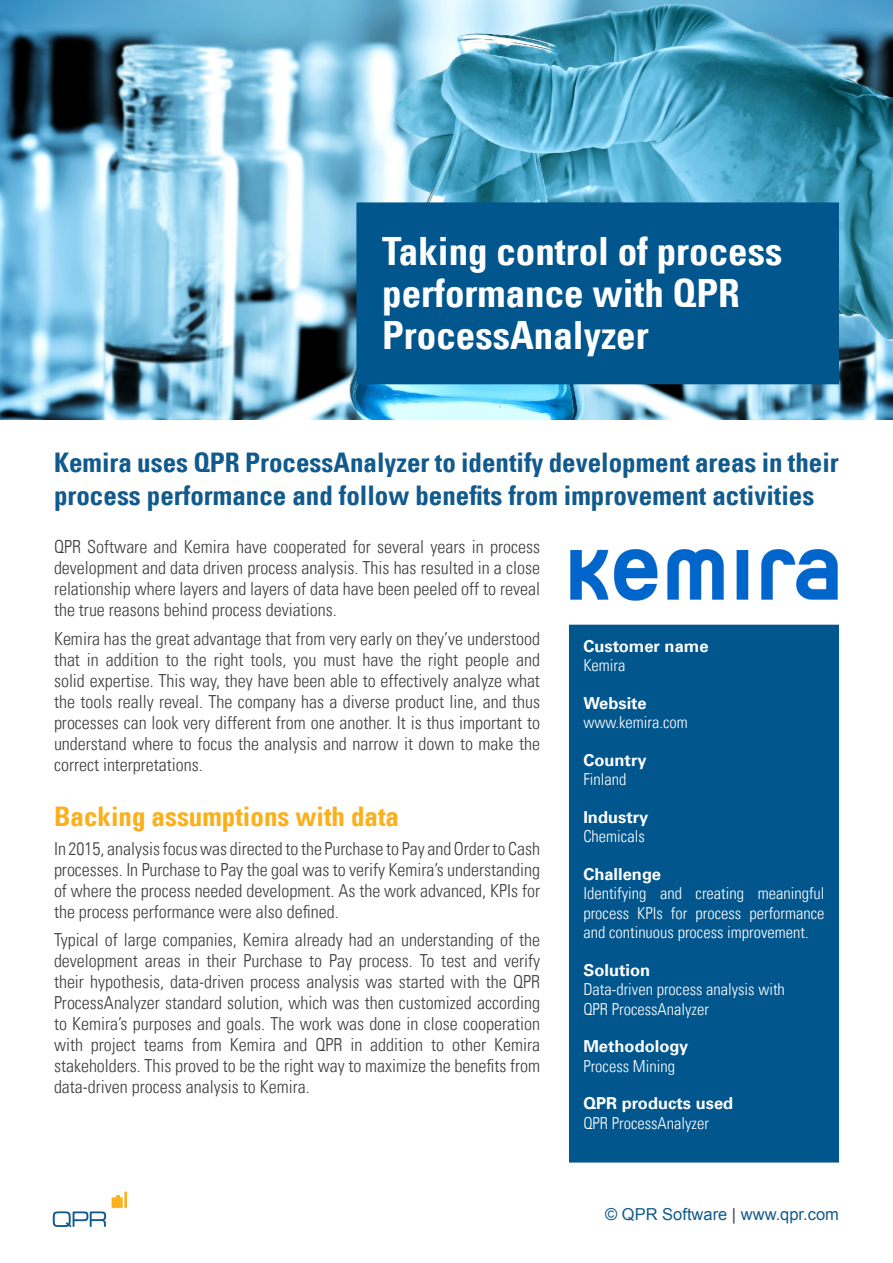
<style>
.page{position:relative;width:893px;height:1263px;background:#fff}
.page>*{position:absolute;margin:0;border:0;box-sizing:border-box;transform-origin:0 0}
.Header_in_blue_box{font:700 condensed 39px/42px "Univers";color:#fff}
.Ingress{font:700 condensed 27px/33px "Univers";color:#115a8d}
.Yellow_header{font:700 condensed 27px "Univers";color:#fbaf1b}
.Change_paragraph{font:300 condensed 18px/21px "Univers";color:#3e3e3f;text-align:justify}
.Quick_facts_text{font:300 condensed 16.5px/19.5px "Univers";color:#fff;text-align:justify}
.Quick_facts_header{font:700 16.5px "Univers";color:#fff}
.t1{font:16.5px "Arial";color:#115a8d}
.s1{color:#3e3e3f}
</style>
<div class="page">
<svg style="left:53px;top:1211px;width:53px;height:16px"></svg>
<svg style="left:112px;top:1195px;width:11px;height:13px"></svg>
<hr style="left:124px;top:1191px;width:3px;height:17px;background:#fbaf1b">
<img style="left:0;top:0;width:893px;height:419px">
<div style="left:356px;top:202px;width:483px;height:182px;background:#01568d;border:2px solid #01568d"></div>
<img style="left:570px;top:549px;width:267px;height:51px">
<div style="left:569px;top:625px;width:270px;height:537px;background:#01568d"></div>
<p class="Header_in_blue_box" style="left:382px;top:230px;width:402px">Taking control of process performance with QPR<br>ProcessAnalyzer</p>
<p class="Ingress" style="left:54px;top:445px;width:786px">Kemira uses QPR ProcessAnalyzer to identify development areas in their process performance and follow benefits from improvement activities</p>
<p class="Change_paragraph" style="left:54px;top:536px;width:488px">QPR Software and Kemira have cooperated for several years in process development and data driven process analysis. This has resulted in a close relationship where layers and layers of data have been peeled off to reveal the true reasons behind process deviations.</p>
<p class="Change_paragraph" style="left:54px;top:628px;width:488px">Kemira has the great advantage that from very early on they’ve understood that in addition to the right tools, you must have the right people and solid expertise. This way, they have been able to effectively analyze what the tools really reveal. The company has a diverse product line, and thus processes can look very different from one another. It is thus important to understand where to focus the analysis and narrow it down to make the correct interpretations.</p>
<p class="Yellow_header" style="left:54px;top:800px;width:346px">Backing assumptions with data</p>
<p class="Change_paragraph" style="left:54px;top:838px;width:488px">In 2015, analysis focus was directed to the Purchase to Pay and Order to Cash processes. In Purchase to Pay the goal was to verify Kemira’s understanding of where the process needed development. As the work advanced, KPIs for the process performance were also defined.</p>
<p class="Change_paragraph" style="left:54px;top:929px;width:488px">Typical of large companies, Kemira already had an understanding of the development areas in their Purchase to Pay process. To test and verify their hypothesis, data-driven process analysis was started with the QPR ProcessAnalyzer standard solution, which was then customized according to Kemira’s purposes and goals. The work was done in close cooperation with project teams from Kemira and QPR in addition to other Kemira stakeholders. This proved to be the right way to maximize the benefits from data-driven process analysis to Kemira.</p>
<p class="Quick_facts_header" style="left:583px;top:636px;width:127px">Customer name</p>
<p class="Quick_facts_text" style="left:583px;top:656px;width:44px">Kemira</p>
<p class="Quick_facts_header" style="left:583px;top:693px;width:65px">Website</p>
<p class="Quick_facts_text" style="left:583px;top:713px;width:106px">www.kemira.com</p>
<p class="Quick_facts_header" style="left:583px;top:750px;width:65px">Country</p>
<p class="Quick_facts_text" style="left:583px;top:770px;width:45px">Finland</p>
<p class="Quick_facts_header" style="left:583px;top:807px;width:67px">Industry</p>
<p class="Quick_facts_text" style="left:583px;top:827px;width:63px">Chemicals</p>
<p class="Quick_facts_header" style="left:583px;top:864px;width:79px">Challenge</p>
<p class="Quick_facts_text" style="left:583px;top:884px;width:243px">Identifying and creating meaningful process KPIs for process performance and continuous process improvement.</p>
<p class="Quick_facts_header" style="left:583px;top:960px;width:68px">Solution</p>
<p class="Quick_facts_text" style="left:583px;top:980px;width:203px">Data-driven process analysis with</p>
<p class="Quick_facts_text" style="left:583px;top:999px;width:127px">QPR ProcessAnalyzer</p>
<p class="Quick_facts_header" style="left:583px;top:1037px;width:107px">Methodology</p>
<p class="Quick_facts_text" style="left:583px;top:1056px;width:93px">Process Mining</p>
<p class="Quick_facts_header" style="left:583px;top:1094px;width:151px">QPR products used</p>
<p class="Quick_facts_text" style="left:583px;top:1113px;width:127px">QPR ProcessAnalyzer</p>
<p class="t1" style="left:605px;top:1203px;width:235px">© QPR Software <span class="s1">|</span> www.qpr.com</p>
</div>
